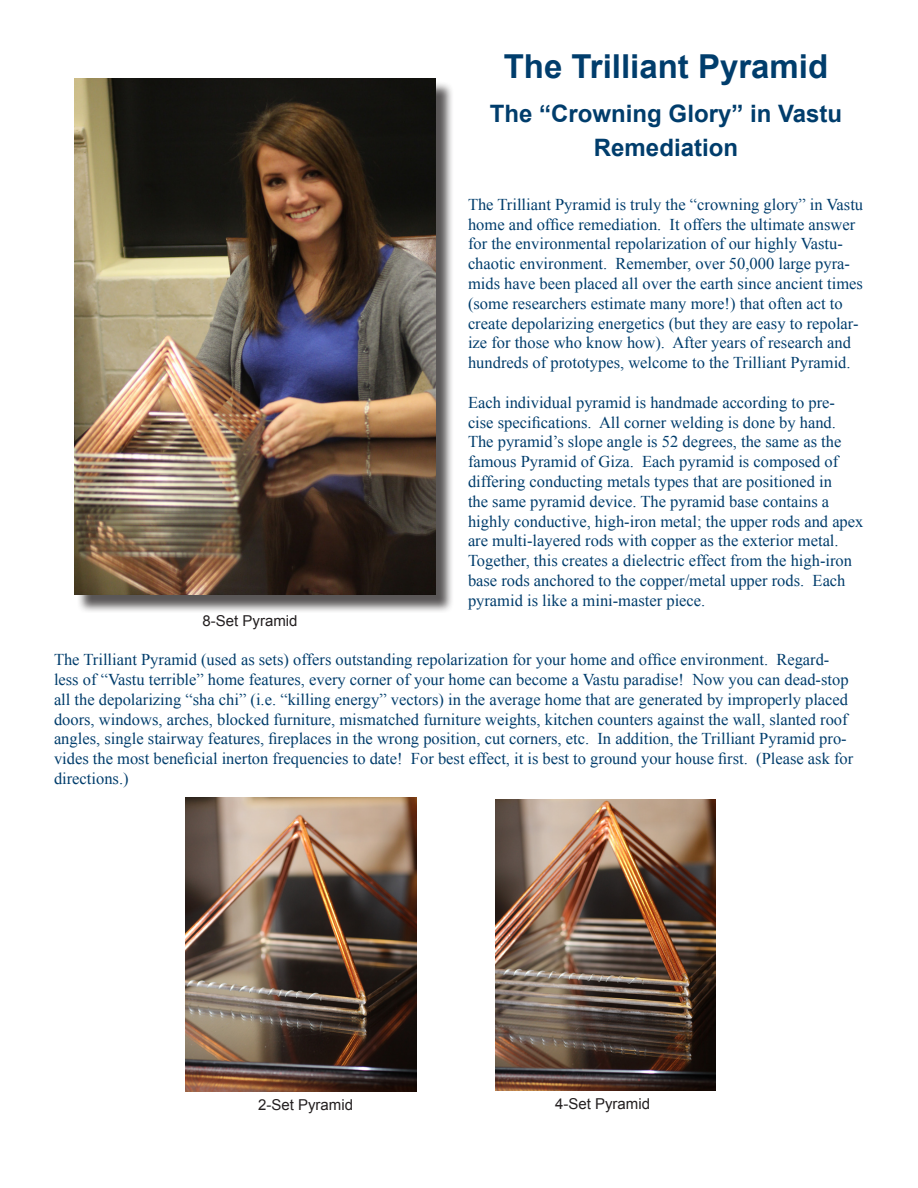
<style>
.page{position:relative;width:918px;height:1188px;background:#fff}
.page>*{position:absolute;margin:0;border:0;box-sizing:border-box;transform-origin:0 0}
.t1{font:700 33px "Arial";color:#003d6c}
.t2{font:700 24px/34.2px "Arial";color:#003d6c;text-align:center}
.t3{font:16.5px/19.8px "Times New Roman";color:#003d6c}
.t4{font:15px "Arial";color:#231f20}
</style>
<div class="page">
<div style="left:76px;top:81px;width:378px;height:532px;background:#231f20;opacity:.75"></div>
<img style="left:74px;top:79px;width:362px;height:516px">
<img style="left:185px;top:798px;width:232px;height:293px">
<img style="left:495px;top:800px;width:220px;height:290px">
<p class="t1" style="left:504px;top:45px;width:326px">The Trilliant Pyramid</p>
<p class="t2" style="left:490px;top:97px;width:354px">The “Crowning Glory” in Vastu<br>Remediation</p>
<p class="t4" style="left:202px;top:611px;width:97px">8-Set Pyramid</p>
<p class="t3" style="left:468px;top:194px;width:397px">The Trilliant Pyramid is truly the “crowning glory” in Vastu home and office remediation. It offers the ultimate answer for the environmental repolarization of our highly Vastu&shy;chaotic environment. Remember, over 50,000 large pyra&shy;mids have been placed all over the earth since ancient times (some researchers estimate many more!) that often act to create depolarizing energetics (but they are easy to repolar&shy;ize for those who know how). After years of research and hundreds of prototypes, welcome to the Trilliant Pyramid.</p>
<p class="t3" style="left:468px;top:392px;width:397px">Each individual pyramid is handmade according to pre&shy;cise specifications. All corner welding is done by hand.<br>The pyramid’s slope angle is 52 degrees, the same as the famous Pyramid of Giza. Each pyramid is composed of differing conducting metals types that are positioned in<br>the same pyramid device. The pyramid base contains a highly conductive, high-iron metal; the upper rods and apex are multi-layered rods with copper as the exterior metal.<br>Together, this creates a dielectric effect from the high-iron base rods anchored to the copper/metal upper rods. Each pyramid is like a mini-master piece.</p>
<p class="t3" style="left:54px;top:649px;width:801px">The Trilliant Pyramid (used as sets) offers outstanding repolarization for your home and office environment. Regard&shy;less of “Vastu terrible” home features, every corner of your home can become a Vastu paradise! Now you can dead-stop all the depolarizing “sha chi” (i.e. “killing energy” vectors) in the average home that are generated by improperly placed doors, windows, arches, blocked furniture, mismatched furniture weights, kitchen counters against the wall, slanted roof angles, single stairway features, fireplaces in the wrong position, cut corners, etc. In addition, the Trilliant Pyramid pro&shy;vides the most beneficial inerton frequencies to date! For best effect, it is best to ground your house first. (Please ask for directions.)</p>
<p class="t4" style="left:258px;top:1095px;width:97px">2-Set Pyramid</p>
<p class="t4" style="left:555px;top:1094px;width:97px">4-Set Pyramid</p>
</div>
